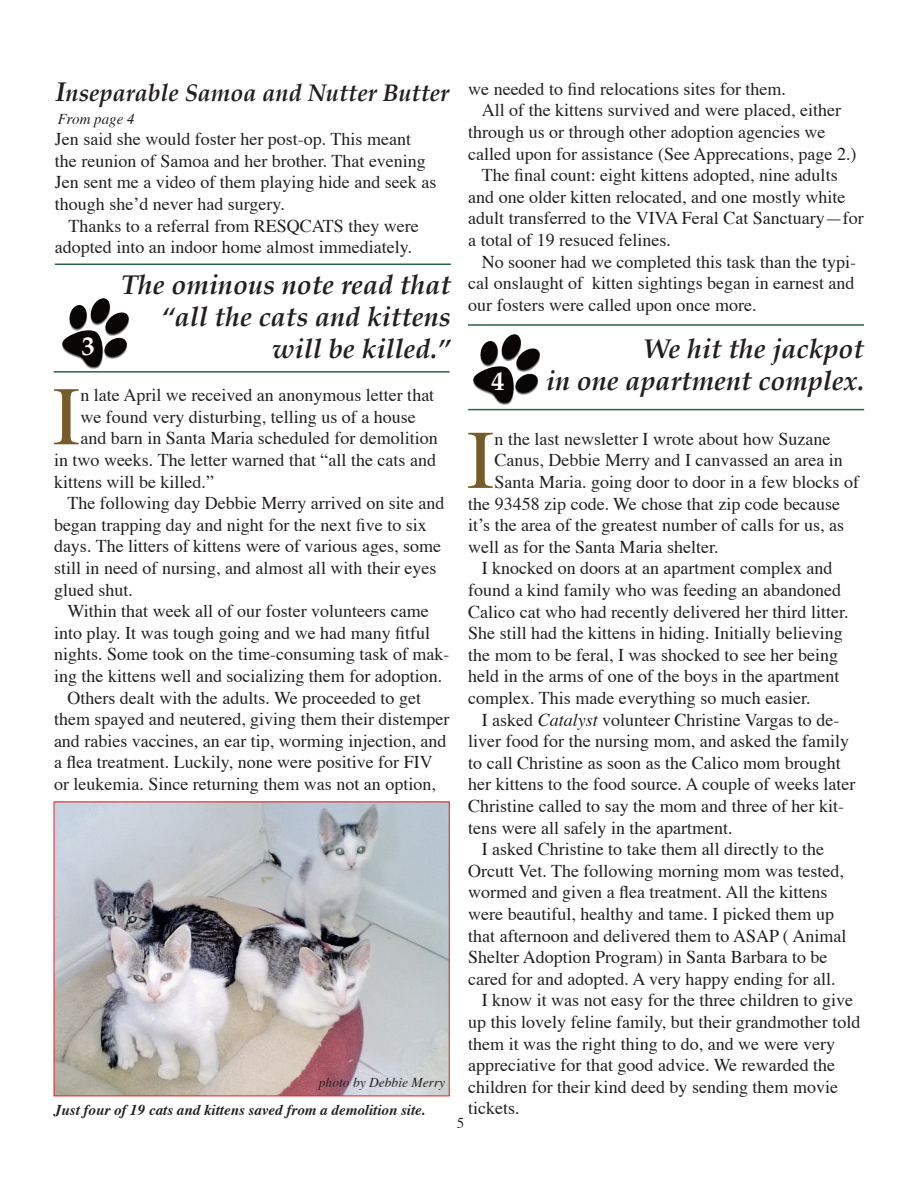
<style>
.page{position:relative;width:918px;height:1188px;background:#fff}
.page>*{position:absolute;margin:0;border:0;box-sizing:border-box;transform-origin:0 0}
.t1{font:83.25px "Times";color:#785b2a}
.t2{font:italic 700 27px/32.4px "Palatino";color:#231f20;text-align:right}
.t3{font:700 27px "Palatino";color:#fff}
.t4{font:italic 700 24px "Palatino";color:#231f20}
.t5{font:18px/21.6px "Times";color:#231f20}
.t6{font:italic 700 15px "Times";color:#231f20}
.t7{font:italic 15px "Times";color:#231f20}
.t8{font:15px "Times";color:#231f20}
.t9{font:italic 13.5px "Times";color:#231f20}
.s1{font-size:27px}
.s2{font-style:italic}
</style>
<div class="page">
<hr style="left:468px;top:324px;width:396px;height:2px;background:#29633f">
<hr style="left:468px;top:409px;width:396px;height:1px;background:#29633f">
<hr style="left:55px;top:264px;width:396px;height:1px;background:#29633f">
<hr style="left:54px;top:371px;width:396px;height:2px;background:#29633f">
<img style="left:56px;top:804px;width:392px;height:290px">
<div style="left:54px;top:802px;width:396px;height:294px;border:1px solid #ee1f23"></div>
<img style="left:53px;top:298px;width:89px;height:74px">
<img style="left:468px;top:324px;width:85px;height:81px">
<h3 class="t4" style="left:55px;top:73px;width:396px"><span class="s1">I</span>nseparable Samoa and Nutter Butter</h3>
<p class="t5" style="left:468px;top:79px;width:319px">we needed to find relocations sites for them.</p>
<p class="t5" style="left:482px;top:101px;width:361px">All of the kittens survived and were placed, either</p>
<p class="t5" style="left:468px;top:122px;width:359px">through us or through other adoption agencies we</p>
<p class="t5" style="left:468px;top:144px;width:390px">called upon for assistance (See Apprecations, page 2.)</p>
<p class="t5" style="left:482px;top:165px;width:357px">The final count: eight kittens adopted, nine adults</p>
<p class="t5" style="left:468px;top:187px;width:379px">and one older kitten relocated, and one mostly white</p>
<p class="t5" style="left:468px;top:209px;width:397px">adult transferred to the VIVA Feral Cat Sanctuary—for</p>
<p class="t5" style="left:468px;top:230px;width:204px">a total of 19 resuced felines.</p>
<p class="t5" style="left:482px;top:252px;width:376px">No sooner had we completed this task than the typi-</p>
<p class="t5" style="left:468px;top:273px;width:388px">cal onslaught of kitten sightings began in earnest and</p>
<p class="t5" style="left:468px;top:295px;width:290px">our fosters were called upon once more.</p>
<p class="t7" style="left:58px;top:110px;width:78px">From page 4</p>
<p class="t5" style="left:55px;top:129px;width:383px">Jen said she would foster her post-op. This meant the reunion of Samoa and her brother. That evening Jen sent me a video of them playing hide and seek as though she’d never had surgery.</p>
<p class="t5" style="left:55px;top:216px;width:365px;text-indent:14px">Thanks to a referral from RESQCATS they were adopted into an indoor home almost immediately.</p>
<h2 class="t2" style="left:121px;top:268px;width:331px">The ominous note read that “all the cats and kittens will be killed.”</h2>
<h2 class="t3" style="left:82px;top:322px;width:15px">3</h2>
<h2 class="t2" style="left:546px;top:332px;width:320px">We hit the jackpot<br>in one apartment complex.</h2>
<h2 class="t3" style="left:491px;top:358px;width:15px">4</h2>
<h1 class="t1" style="left:53px;top:364px;width:29px">I</h1>
<p class="t5" style="left:80px;top:385px;width:355px">n late April we received an anonymous letter that</p>
<p class="t5" style="left:80px;top:407px;width:337px">we found very disturbing, telling us of a house</p>
<p class="t5" style="left:80px;top:429px;width:359px">and barn in Santa Maria scheduled for demolition</p>
<p class="t5" style="left:54px;top:450px;width:384px">in two weeks. The letter warned that “all the cats and</p>
<p class="t5" style="left:54px;top:472px;width:162px">kittens will be killed.”</p>
<p class="t5" style="left:68px;top:493px;width:378px">The following day Debbie Merry arrived on site and</p>
<p class="t5" style="left:54px;top:515px;width:374px">began trapping day and night for the next five to six</p>
<p class="t5" style="left:54px;top:537px;width:389px">days. The litters of kittens were of various ages, some</p>
<p class="t5" style="left:54px;top:558px;width:384px">still in need of nursing, and almost all with their eyes</p>
<p class="t5" style="left:54px;top:580px;width:81px">glued shut.</p>
<p class="t5" style="left:68px;top:601px;width:363px">Within that week all of our foster volunteers came</p>
<p class="t5" style="left:54px;top:623px;width:378px">into play. It was tough going and we had many fitful</p>
<p class="t5" style="left:54px;top:645px;width:397px">nights. Some took on the time-consuming task of mak-</p>
<p class="t5" style="left:54px;top:666px;width:390px">ing the kittens well and socializing them for adoption.</p>
<p class="t5" style="left:68px;top:688px;width:355px">Others dealt with the adults. We proceeded to get</p>
<p class="t5" style="left:54px;top:709px;width:397px">them spayed and neutered, giving them their distemper</p>
<p class="t5" style="left:54px;top:731px;width:394px">and rabies vaccines, an ear tip, worming injection, and</p>
<p class="t5" style="left:54px;top:753px;width:380px">a flea treatment. Luckily, none were positive for FIV</p>
<p class="t5" style="left:54px;top:774px;width:383px">or leukemia. Since returning them was not an option,</p>
<h1 class="t1" style="left:467px;top:407px;width:29px">I</h1>
<p class="t5" style="left:495px;top:429px;width:337px">n the last newsletter I wrote about how Suzane</p>
<p class="t5" style="left:495px;top:451px;width:350px">Canus, Debbie Merry and I canvassed an area in</p>
<p class="t5" style="left:495px;top:472px;width:366px">Santa Maria. going door to door in a few blocks of</p>
<p class="t5" style="left:468px;top:494px;width:374px">the 93458 zip code. We chose that zip code because</p>
<p class="t5" style="left:468px;top:515px;width:377px">it’s the area of the greatest number of calls for us, as</p>
<p class="t5" style="left:468px;top:537px;width:252px">well as for the Santa Maria shelter.</p>
<p class="t5" style="left:482px;top:559px;width:352px">I knocked on doors at an apartment complex and</p>
<p class="t5" style="left:468px;top:580px;width:374px">found a kind family who was feeding an abandoned</p>
<p class="t5" style="left:468px;top:602px;width:382px">Calico cat who had recently delivered her third litter.</p>
<p class="t5" style="left:468px;top:623px;width:376px">She still had the kittens in hiding. Initially believing</p>
<p class="t5" style="left:468px;top:645px;width:371px">the mom to be feral, I was shocked to see her being</p>
<p class="t5" style="left:468px;top:667px;width:373px">held in the arms of one of the boys in the apartment</p>
<p class="t5" style="left:468px;top:688px;width:344px">complex. This made everything so much easier.</p>
<p class="t5" style="left:482px;top:710px;width:359px">I asked <span class="s2">Catalyst</span> volunteer Christine Vargas to de-</p>
<p class="t5" style="left:468px;top:731px;width:382px">liver food for the nursing mom, and asked the family</p>
<p class="t5" style="left:468px;top:753px;width:374px">to call Christine as soon as the Calico mom brought</p>
<p class="t5" style="left:468px;top:775px;width:389px">her kittens to the food source. A couple of weeks later</p>
<p class="t5" style="left:468px;top:796px;width:377px">Christine called to say the mom and three of her kit-</p>
<p class="t5" style="left:468px;top:818px;width:266px">tens were all safely in the apartment.</p>
<p class="t5" style="left:482px;top:839px;width:344px">I asked Christine to take them all directly to the</p>
<p class="t5" style="left:468px;top:861px;width:377px">Orcutt Vet. The following morning mom was tested,</p>
<p class="t5" style="left:468px;top:883px;width:361px">wormed and given a flea treatment. All the kittens</p>
<p class="t5" style="left:468px;top:904px;width:367px">were beautiful, healthy and tame. I picked them up</p>
<p class="t5" style="left:468px;top:926px;width:380px">that afternoon and delivered them to ASAP ( Animal</p>
<p class="t5" style="left:468px;top:947px;width:361px">Shelter Adoption Program) in Santa Barbara to be</p>
<p class="t5" style="left:468px;top:969px;width:369px">cared for and adopted. A very happy ending for all.</p>
<p class="t5" style="left:482px;top:991px;width:373px">I know it was not easy for the three children to give</p>
<p class="t5" style="left:468px;top:1012px;width:394px">up this lovely feline family, but their grandmother told</p>
<p class="t5" style="left:468px;top:1034px;width:368px">them it was the right thing to do, and we were very</p>
<p class="t5" style="left:468px;top:1055px;width:369px">appreciative for that good advice. We rewarded the</p>
<p class="t5" style="left:468px;top:1077px;width:371px">children for their kind deed by sending them movie</p>
<p class="t5" style="left:468px;top:1099px;width:53px">tickets.</p>
<p class="t9" style="left:319px;top:1074px;width:128px">photo by Debbie Merry</p>
<p class="t6" style="left:54px;top:1100px;width:373px">Just four of 19 cats and kittens saved from a demolition site.</p>
<p class="t8" style="left:457px;top:1114px;width:9px">5</p>
</div>
